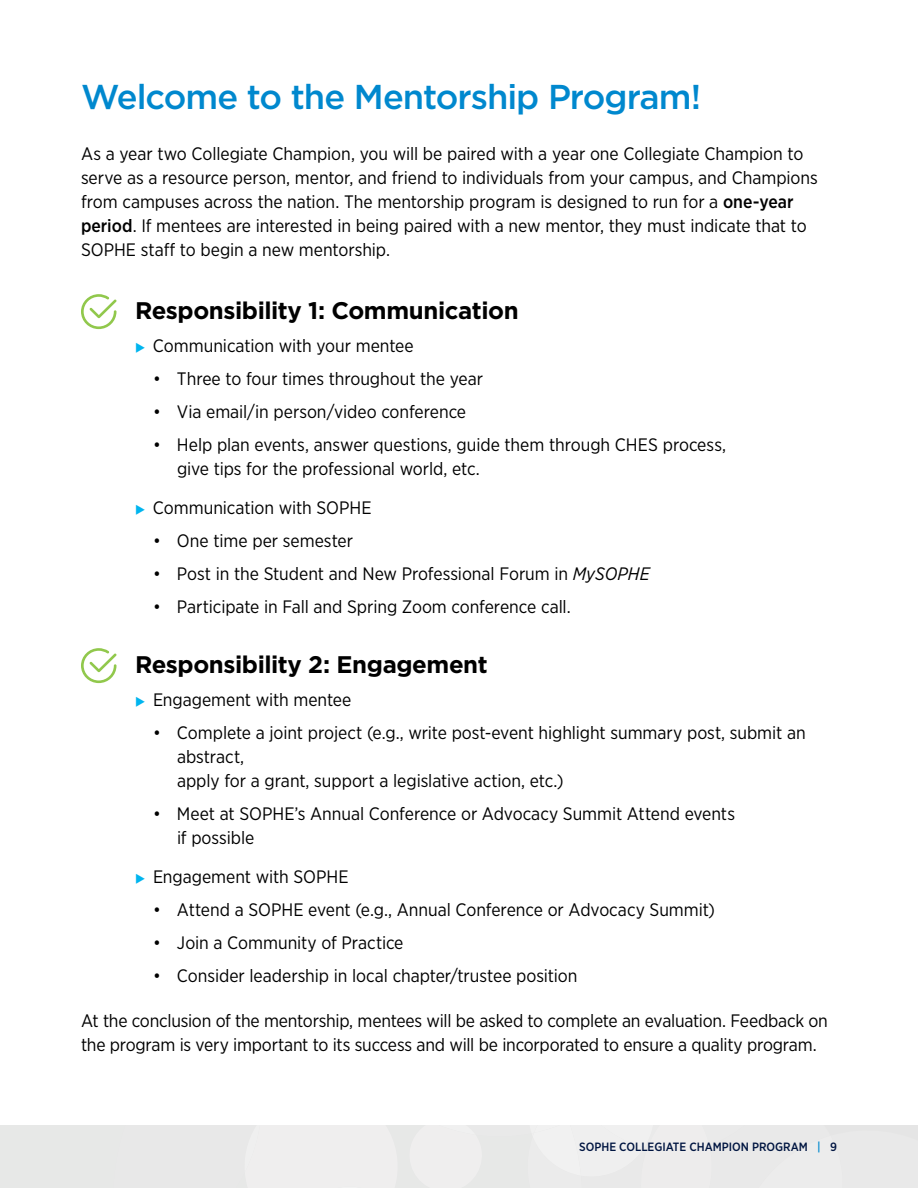
<style>
.page{position:relative;width:918px;height:1188px;background:#fff}
.page>*{position:absolute;margin:0;border:0;box-sizing:border-box;transform-origin:0 0}
.Headline{font:500 34.5px "Gotham";letter-spacing:-.03em;color:#0088ce}
.t1{font:700 24px "Gotham";letter-spacing:-.02em;color:#000}
.BodyText2{font:18px/24px "Gotham Narrow";letter-spacing:-.005em;color:#000}
.t2{font:500 12px "Gotham Narrow";color:#001541}
.s1{font-weight:500}
.s2{color:#00b5ef}
.s3{font-style:italic}
.s4{color:#0088ce}
</style>
<div class="page">
<div style="left:0;top:1125px;width:918px;height:63px;background:#e9e9e9"></div>
<svg style="left:81px;top:294px;width:36px;height:35px"></svg>
<svg style="left:81px;top:648px;width:36px;height:35px"></svg>
<p class="Headline" style="left:81px;top:74px;width:622px">Welcome to the Mentorship Program!</p>
<p class="BodyText2" style="left:81px;top:141px;width:738px">As a year two Collegiate Champion, you will be paired with a year one Collegiate Champion to serve as a resource person, mentor, and friend to individuals from your campus, and Champions from campuses across the nation. The mentorship program is designed to run for a <span class="s1">one-year period</span>. If mentees are interested in being paired with a new mentor, they must indicate that to SOPHE staff to begin a new mentorship.</p>
<h1 class="t1" style="left:135px;top:294px;width:385px">Responsibility 1: Communication</h1>
<p class="BodyText2" style="left:135px;top:333px;width:280px"><span class="s2">◆</span> Communication with your mentee</p>
<p class="BodyText2" style="left:153px;top:366px;width:332px">• Three to four times throughout the year</p>
<p class="BodyText2" style="left:153px;top:399px;width:315px">• Via email/in person/video conference</p>
<p class="BodyText2" style="left:177px;top:432px;width:551px;text-indent:-24px">• Help plan events, answer questions, guide them through CHES process, give tips for the professional world, etc.</p>
<p class="BodyText2" style="left:135px;top:495px;width:238px"><span class="s2">◆</span> Communication with SOPHE</p>
<p class="BodyText2" style="left:153px;top:528px;width:202px">• One time per semester</p>
<p class="BodyText2" style="left:153px;top:561px;width:498px">• Post in the Student and New Professional Forum in <span class="s3">MySOPHE</span></p>
<p class="BodyText2" style="left:153px;top:594px;width:417px">• Participate in Fall and Spring Zoom conference call.</p>
<h1 class="t1" style="left:135px;top:648px;width:354px">Responsibility 2: Engagement</h1>
<p class="BodyText2" style="left:135px;top:687px;width:218px"><span class="s2">◆</span> Engagement with mentee</p>
<p class="BodyText2" style="left:177px;top:720px;width:630px;text-indent:-24px">• Complete a joint project (e.g., write post-event highlight summary post, submit an abstract,<br>apply for a grant, support a legislative action, etc.)</p>
<p class="BodyText2" style="left:177px;top:801px;width:560px;text-indent:-24px">• Meet at SOPHE’s Annual Conference or Advocacy Summit Attend events if possible</p>
<p class="BodyText2" style="left:135px;top:864px;width:215px"><span class="s2">◆</span> Engagement with SOPHE</p>
<p class="BodyText2" style="left:153px;top:897px;width:564px">• Attend a SOPHE event (e.g., Annual Conference or Advocacy Summit)</p>
<p class="BodyText2" style="left:153px;top:930px;width:252px">• Join a Community of Practice</p>
<p class="BodyText2" style="left:153px;top:963px;width:426px">• Consider leadership in local chapter/trustee position</p>
<p class="BodyText2" style="left:81px;top:1008px;width:748px">At the conclusion of the mentorship, mentees will be asked to complete an evaluation. Feedback on the program is very important to its success and will be incorporated to ensure a quality program.</p>
<p class="t2" style="left:579px;top:1139px;width:259px">SOPHE COLLEGIATE CHAMPION PROGRAM <span class="s4">|</span> 9</p>
</div>
